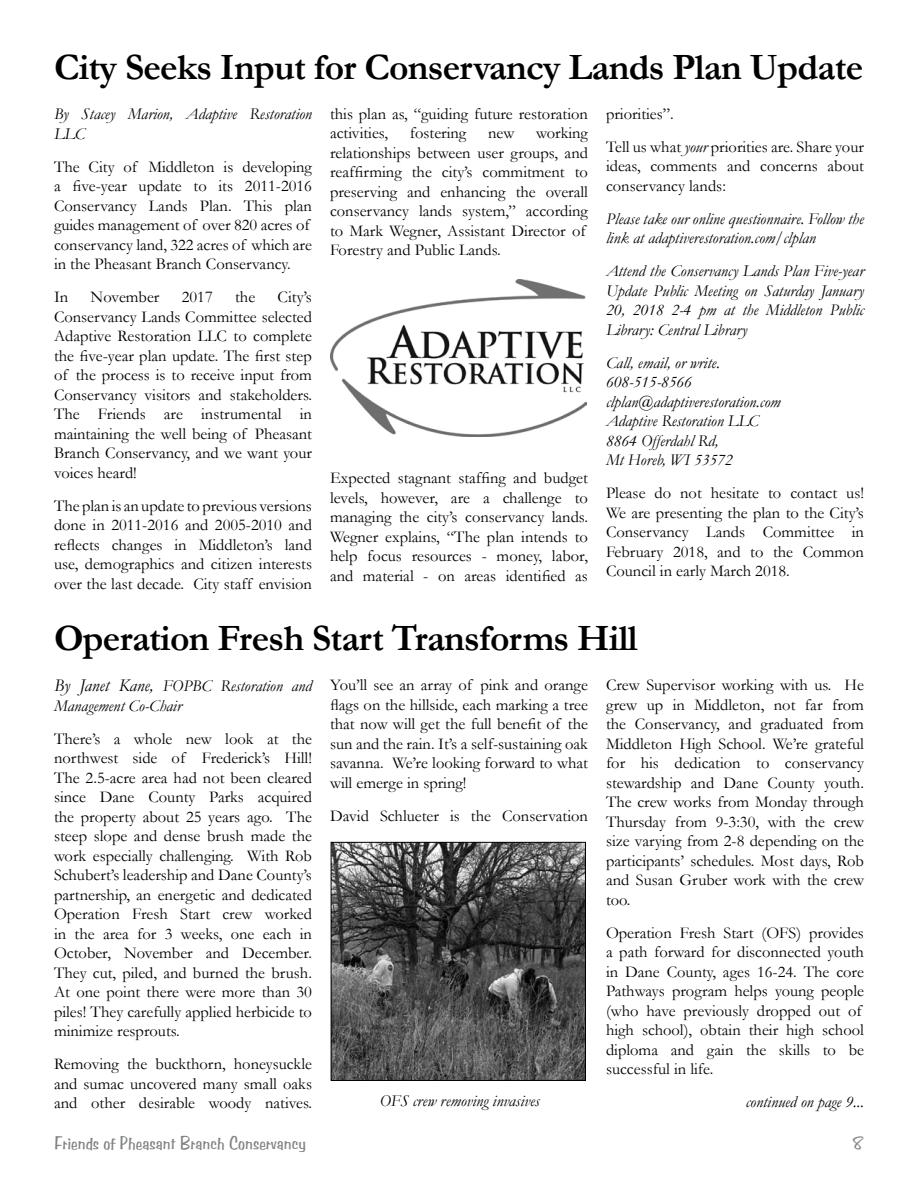
<style>
.page{position:relative;width:918px;height:1188px;background:#fff}
.page>*{position:absolute;margin:0;border:0;box-sizing:border-box;transform-origin:0 0}
.t1{font:700 37.5px "Garamond";letter-spacing:-.02em;color:#000}
.t2{font:18px "Benguiat Frisky";color:#808284}
.t3{font:16.5px/19.5px "Garamond";color:#000;text-align:justify}
.t4{font:italic 16.5px/19.5px "Garamond";color:#000}
.s1{font-style:italic}
.s2{font-size:18px}
</style>
<div class="page">
<img style="left:331px;top:279px;width:256px;height:157px">
<img style="left:333px;top:844px;width:251px;height:235px">
<div style="left:331px;top:842px;width:255px;height:239px;border:1px solid #000"></div>
<h1 class="t1" style="left:54px;top:41px;width:811px">City Seeks Input for Conservancy Lands Plan Update</h1>
<p class="t4" style="left:54px;top:103px;width:260px">By Stacey Marion, Adaptive Restoration<br>LLC</p>
<p class="t3" style="left:54px;top:156px;width:260px;text-align:left">The City of Middleton is developing a five-year update to its 2011-2016<br>Conservancy Lands Plan. This plan guides management of over 820 acres of conservancy land, 322 acres of which are in the Pheasant Branch Conservancy.</p>
<p class="t3" style="left:54px;top:287px;width:16px">In</p>
<p class="t3" style="left:91px;top:287px;width:70px">November</p>
<p class="t3" style="left:182px;top:287px;width:32px">2017</p>
<p class="t3" style="left:235px;top:287px;width:22px">the</p>
<p class="t3" style="left:54px;top:287px;width:260px;text-indent:224px">City’s Conservancy Lands Committee selected Adaptive Restoration LLC to complete the five-year plan update. The first step of the process is to receive input from Conservancy visitors and stakeholders.<br>The Friends are instrumental in maintaining the well being of Pheasant Branch Conservancy, and we want your voices heard!</p>
<p class="t3" style="left:54px;top:495px;width:260px">The plan is an update to previous versions done in 2011-2016 and 2005-2010 and reflects changes in Middleton’s land use, demographics and citizen interests over the last decade. City staff envision</p>
<p class="t3" style="left:330px;top:103px;width:259px">this plan as, “guiding future restoration activities,</p>
<p class="t3" style="left:330px;top:123px;width:260px;text-align:left;text-indent:206px">working relationships between user groups, and reaffirming the city’s commitment to preserving and enhancing the overall conservancy lands system,” according to Mark Wegner, Assistant Director of<br>Forestry and Public Lands.</p>
<p class="t3" style="left:410px;top:123px;width:58px">fostering</p>
<p class="t3" style="left:488px;top:123px;width:28px">new</p>
<p class="t3" style="left:330px;top:468px;width:260px">Expected stagnant staffing and budget levels, however, are a challenge to managing the city’s conservancy lands.<br>Wegner explains, “The plan intends to help focus resources - money, labor, and material - on areas identified as</p>
<p class="t3" style="left:606px;top:97px;width:259px;line-height:33px">priorities”.<br>Tell us what <span class="s1">your</span> priorities are. Share your</p>
<p class="t3" style="left:606px;top:156px;width:259px">ideas, comments and concerns about conservancy lands:</p>
<p class="t4" style="left:606px;top:208px;width:260px">Please take our online questionnaire. Follow the link at adaptiverestoration.com/clplan</p>
<p class="t4" style="left:606px;top:261px;width:259px;text-align:justify">Attend the Conservancy Lands Plan Five-year Update Public Meeting on Saturday January 20, 2018 2-4 pm at the Middleton Public Library: Central Library</p>
<p class="t4" style="left:606px;top:352px;width:176px">Call, email, or write.<br>608-515-8566 clplan@adaptiverestoration.com<br>Adaptive Restoration LLC<br>8864 Offerdahl Rd,<br>Mt Horeb, WI 53572</p>
<p class="t3" style="left:606px;top:483px;width:260px">Please do not hesitate to contact us!<br>We are presenting the plan to the City’s Conservancy Lands Committee in February 2018, and to the Common Council in early March 2018.</p>
<h1 class="t1" style="left:54px;top:612px;width:585px">Operation Fresh Start Transforms Hill</h1>
<p class="t4" style="left:54px;top:676px;width:259px"><span class="s2">By Janet Kane,</span> FOPBC Restoration and<br>Management Co-Chair</p>
<p class="t3" style="left:54px;top:728px;width:260px">There’s a whole new look at the northwest side of Frederick’s Hill!<br>The 2.5-acre area had not been cleared since Dane County Parks acquired the property about 25 years ago. The steep slope and dense brush made the work especially challenging. With Rob Schubert’s leadership and Dane County’s partnership, an energetic and dedicated Operation Fresh Start crew worked in the area for 3 weeks, one each in October, November and December.<br>They cut, piled, and burned the brush.<br>At one point there were more than 30 piles! They carefully applied herbicide to minimize resprouts.</p>
<p class="t3" style="left:54px;top:1054px;width:260px">Removing the buckthorn, honeysuckle and sumac uncovered many small oaks and other desirable woody natives.</p>
<p class="t2" style="left:54px;top:1132px;width:253px">Friends of Pheasant Branch Conservancy</p>
<p class="t3" style="left:330px;top:675px;width:260px">You’ll see an array of pink and orange flags on the hillside, each marking a tree that now will get the full benefit of the sun and the rain. It’s a self-sustaining oak savanna. We’re looking forward to what will emerge in spring!</p>
<p class="t3" style="left:330px;top:805px;width:259px">David Schlueter is the Conservation</p>
<p class="t4" style="left:380px;top:1091px;width:161px">OFS crew removing invasives</p>
<p class="t3" style="left:606px;top:675px;width:260px">Crew Supervisor working with us. He grew up in Middleton, not far from the Conservancy, and graduated from Middleton High School. We’re grateful for his dedication to conservancy stewardship and Dane County youth.<br>The crew works from Monday through Thursday from 9-3:30, with the crew size varying from 2-8 depending on the participants’ schedules. Most days, Rob and Susan Gruber work with the crew too.</p>
<p class="t3" style="left:606px;top:922px;width:260px;text-align:left">Operation Fresh Start (OFS) provides a path forward for disconnected youth in Dane County, ages 16-24. The core Pathways program helps young people (who have previously dropped out of high school), obtain their high school diploma and gain the skills to be successful in life.</p>
<p class="t4" style="left:746px;top:1092px;width:120px">continued on page 9...</p>
</div>
